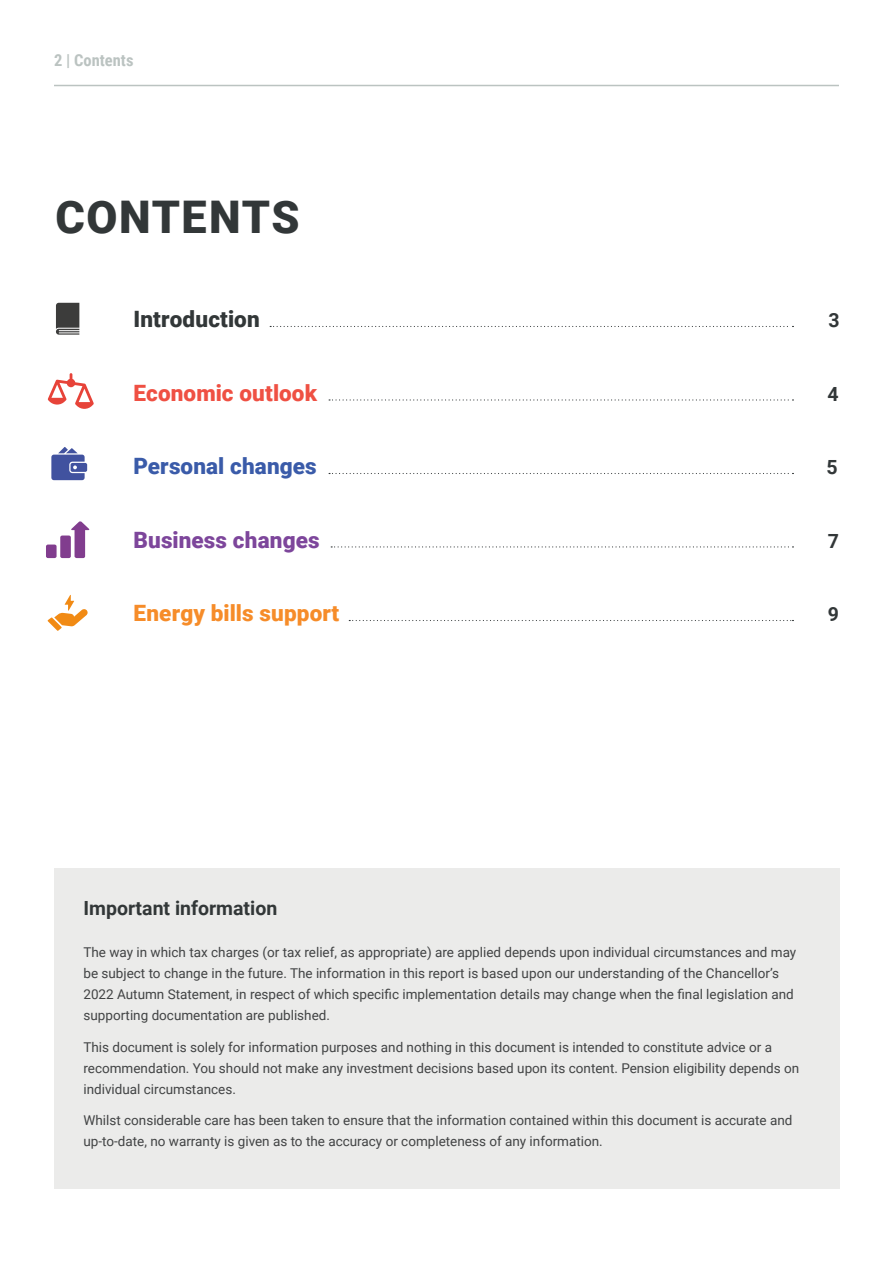
<style>
.page{position:relative;width:893px;height:1263px;background:#fff}
.page>*{position:absolute;margin:0;border:0;box-sizing:border-box;transform-origin:0 0}
.t1{font:900 45px "Roboto";letter-spacing:.03em;color:#323738}
.t2{font:900 22.5px "Roboto";letter-spacing:.005em;color:#f68c29}
.t3{font:900 22.5px "Roboto";letter-spacing:.005em;color:#ef5043}
.t4{font:900 22.5px "Roboto";letter-spacing:.005em;color:#3a5ba9}
.t5{font:900 22.5px "Roboto";letter-spacing:.005em;color:#7d469b}
.t6{font:900 22.5px "Roboto";letter-spacing:.005em;color:#323738}
.t7{font:700 19.5px "Roboto";color:#323738}
.t8{font:700 16.5px "Roboto Condensed";color:#bbc3c1}
.t9{font:13.5px/21px "Roboto";color:#414344}
</style>
<div class="page">
<hr style="left:54px;top:85px;width:785px;height:1px;background:#bbc3c1">
<svg style="left:48px;top:373px;width:46px;height:36px"></svg>
<svg style="left:51px;top:447px;width:36px;height:33px"></svg>
<svg style="left:48px;top:595px;width:40px;height:36px"></svg>
<svg style="left:270px;top:326px;width:523px;height:1px"></svg>
<svg style="left:329px;top:399px;width:464px;height:1px"></svg>
<svg style="left:329px;top:473px;width:464px;height:1px"></svg>
<svg style="left:331px;top:546px;width:462px;height:1px"></svg>
<svg style="left:349px;top:620px;width:444px;height:1px"></svg>
<svg style="left:56px;top:303px;width:23px;height:32px"></svg>
<div style="left:46px;top:544px;width:11px;height:14px;background:#813d8e;border-radius:2px"></div>
<div style="left:60px;top:535px;width:11px;height:23px;background:#813d8e;border-radius:2px"></div>
<svg style="left:71px;top:521px;width:18px;height:37px"></svg>
<div style="left:54px;top:868px;width:786px;height:320px;background:#ebebea"></div>
<p class="t8" style="left:54px;top:49px;width:81px">2 | Contents</p>
<h1 class="t1" style="left:55px;top:185px;width:246px">CONTENTS</h1>
<h2 class="t6" style="left:134px;top:303px;width:128px">Introduction</h2>
<h3 class="t7" style="left:828px;top:306px;width:13px">3</h3>
<h2 class="t3" style="left:134px;top:377px;width:185px">Economic outlook</h2>
<h3 class="t7" style="left:827px;top:380px;width:13px">4</h3>
<h2 class="t4" style="left:134px;top:450px;width:185px">Personal changes</h2>
<h3 class="t7" style="left:827px;top:453px;width:13px">5</h3>
<h2 class="t5" style="left:134px;top:524px;width:188px">Business changes</h2>
<h3 class="t7" style="left:828px;top:527px;width:13px">7</h3>
<h2 class="t2" style="left:134px;top:597px;width:207px">Energy bills support</h2>
<h3 class="t7" style="left:828px;top:600px;width:13px">9</h3>
<h3 class="t7" style="left:83px;top:894px;width:195px">Important information</h3>
<p class="t9" style="left:83px;top:941px;width:714px">The way in which tax charges (or tax relief, as appropriate) are applied depends upon individual circumstances and may be subject to change in the future. The information in this report is based upon our understanding of the Chancellor’s 2022 Autumn Statement, in respect of which specific implementation details may change when the final legislation and supporting documentation are published.</p>
<p class="t9" style="left:83px;top:1036px;width:717px">This document is solely for information purposes and nothing in this document is intended to constitute advice or a recommendation. You should not make any investment decisions based upon its content. Pension eligibility depends on individual circumstances.</p>
<p class="t9" style="left:83px;top:1109px;width:710px">Whilst considerable care has been taken to ensure that the information contained within this document is accurate and up-to-date, no warranty is given as to the accuracy or completeness of any information.</p>
</div>
